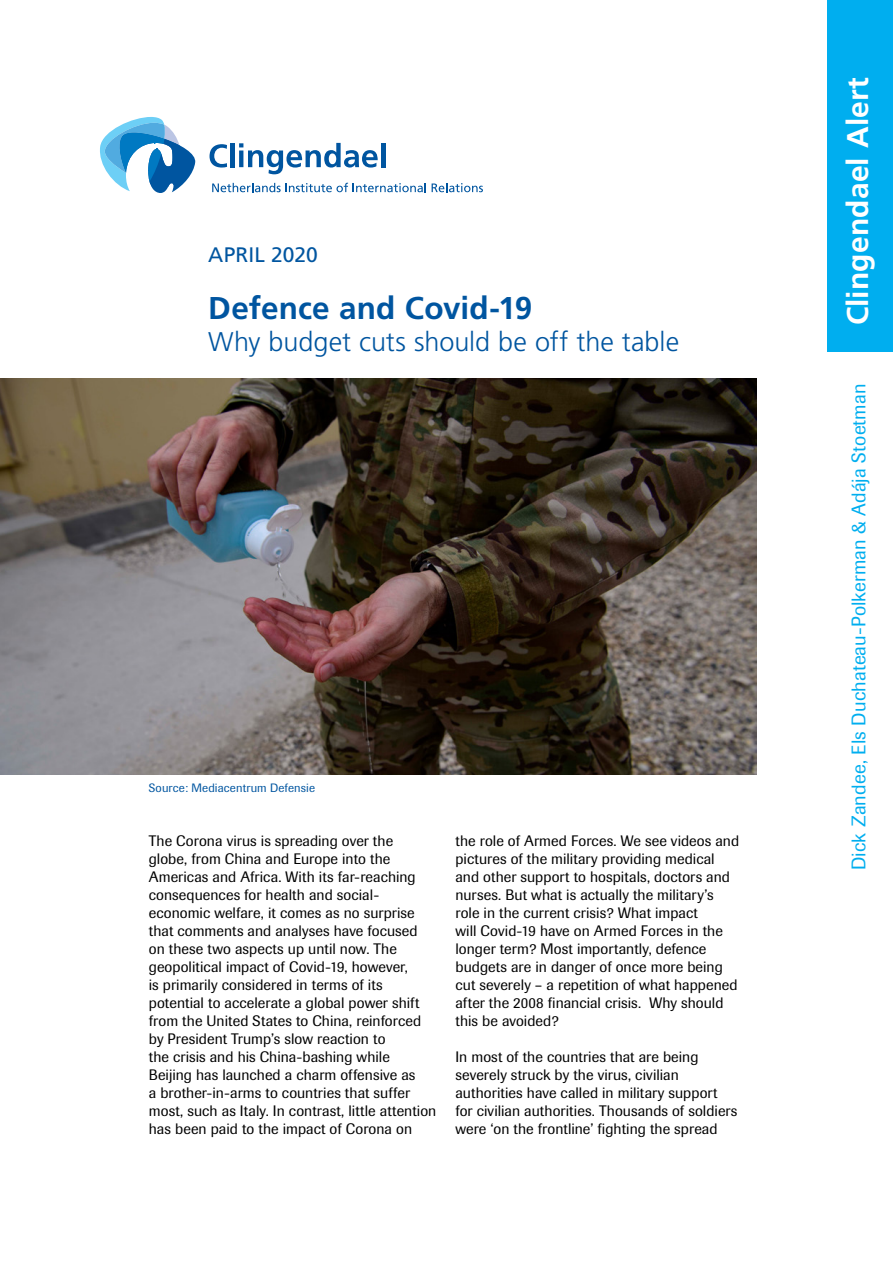
<style>
.page{position:relative;width:893px;height:1263px;background:#fff}
.page>*{position:absolute;margin:0;border:0;box-sizing:border-box;transform-origin:0 0}
.Title_Title{font:700 31.5px "Frutiger LT Std";letter-spacing:.005em;color:#0055a0}
.Title_Title-2{font:700 30px "Frutiger LT Std";letter-spacing:.005em;color:#fff}
.Subtitel_Title{font:300 27px "Frutiger LT Std";color:#0055a0}
.Title_Title-3{font:21px "Frutiger LT Std";color:#0055a0}
.Author_Title{font:19.5px "Imago";letter-spacing:.005em;color:#00aeef}
.P_first{font:15px/18px "Imago";letter-spacing:.005em;color:#000}
.Source_F{font:12px "Imago";letter-spacing:.015em;color:#0055a0}
</style>
<div class="page">
<svg style="left:210px;top:144px;width:17px;height:24px"></svg>
<hr style="left:230px;top:143px;width:4px;height:24px;background:#0055a0">
<svg style="left:239px;top:143px;width:139px;height:31px"></svg>
<hr style="left:381px;top:143px;width:4px;height:24px;background:#0055a0">
<svg style="left:212px;top:183px;width:214px;height:9px"></svg>
<svg style="left:432px;top:183px;width:51px;height:9px"></svg>
<svg style="left:100px;top:117px;width:96px;height:76px"></svg>
<div style="left:827px;top:0;width:66px;height:351px;background:#00aeef"></div>
<img style="left:0;top:378px;width:756px;height:396px">
<p class="Title_Title-3" style="left:208px;top:242px;width:111px">APRIL 2020</p>
<p class="Title_Title" style="left:208px;top:289px;width:326px">Defence and Covid-19</p>
<p class="Subtitel_Title" style="left:208px;top:327px;width:472px">Why budget cuts should be off the table</p>
<p class="Source_F" style="left:149px;top:781px;width:168px">Source: Mediacentrum Defensie</p>
<p class="P_first" style="left:149px;top:832px;width:289px">The Corona virus is spreading over the<br>globe, from China and Europe into the Americas and Africa. With its far-reaching consequences for health and social&shy;economic welfare, it comes as no surprise that comments and analyses have focused on these two aspects up until now. The geopolitical impact of Covid-19, however,<br>is primarily considered in terms of its potential to accelerate a global power shift from the United States to China, reinforced by President Trump’s slow reaction to<br>the crisis and his China-bashing while Beijing has launched a charm offensive as<br>a brother-in-arms to countries that suffer most, such as Italy. In contrast, little attention has been paid to the impact of Corona on</p>
<p class="P_first" style="left:455px;top:832px;width:285px">the role of Armed Forces. We see videos and pictures of the military providing medical and other support to hospitals, doctors and nurses. But what is actually the military’s role in the current crisis? What impact<br>will Covid-19 have on Armed Forces in the longer term? Most importantly, defence budgets are in danger of once more being cut severely – a repetition of what happened after the 2008 financial crisis. Why should this be avoided?</p>
<p class="P_first" style="left:455px;top:1048px;width:284px">In most of the countries that are being severely struck by the virus, civilian authorities have called in military support for civilian authorities. Thousands of soldiers were ‘on the frontline’ fighting the spread</p>
<p class="Title_Title-2" style="left:840px;top:325px;width:250px;rotate:-90deg">Clingendael Alert</p>
<p class="Author_Title" style="left:847px;top:870px;width:488px;rotate:-90deg">Dick Zandee, Els Duchateau-Polkerman &amp; Adája Stoetman</p>
</div>
